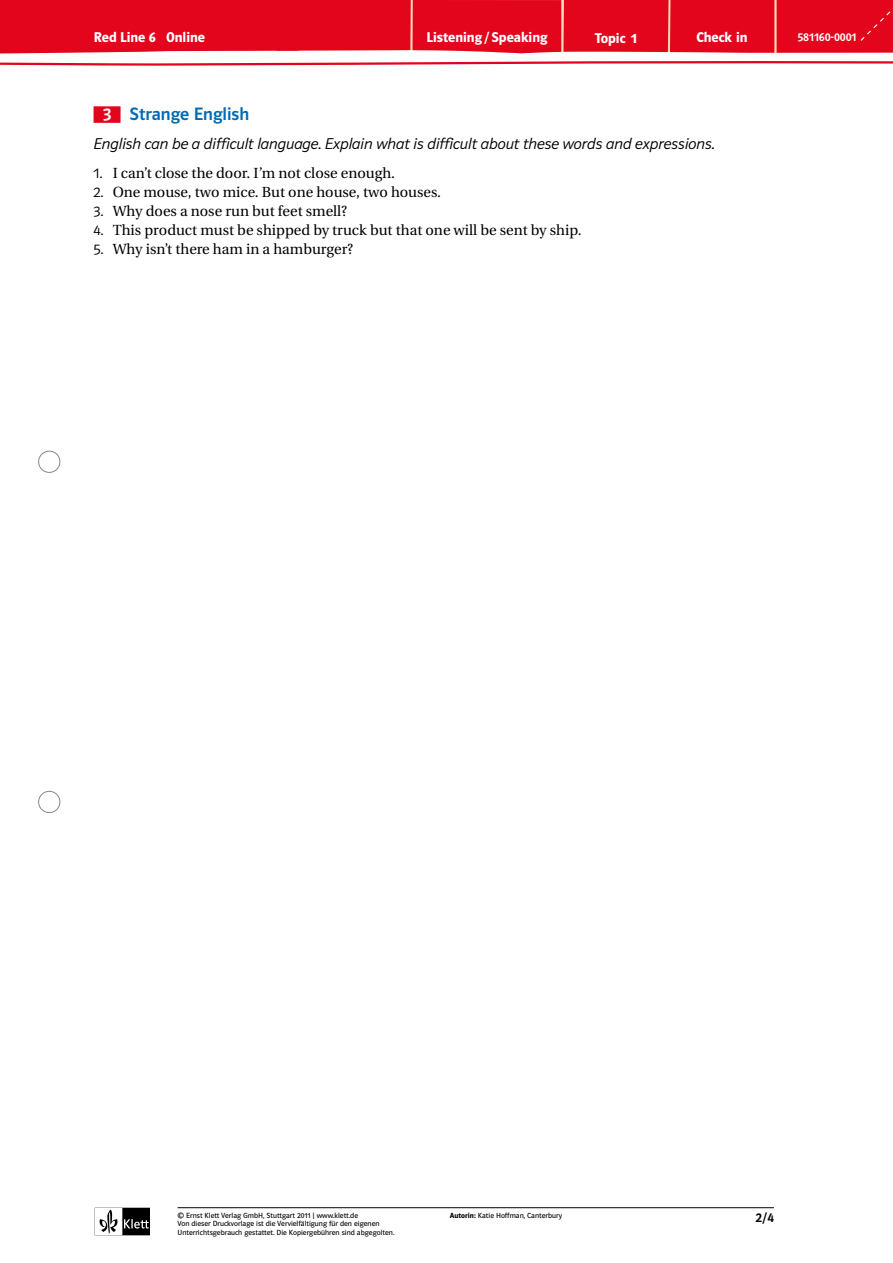
<style>
.page{position:relative;width:893px;height:1263px;background:#fff}
.page>*{position:absolute;margin:0;border:0;box-sizing:border-box;transform-origin:0 0}
.RL_titel_uebung{font:18px "Polo ST11 K Krftg";color:#0069b4}
.RL_arbeitsanweisung{font:15.75px "Polo ST11 K Leicht Kursiv";color:#000}
.RL_p_liste{font:14.7px "Utopia";color:#000}
.t1{font:14.25px "Polo ST11 K Hfett";color:#fff}
.t2{font:13.5px "Polo ST11 K Krftg";color:#000}
.t3{font:12px "Polo ST11 K Krftg";color:#fff}
.t4{font:7.5px/8.9px "Polo ST11 K Buch";color:#000}
.s1{font-family:"Polo Zi ST11 K Krftg";color:#fff}
.s2{font-family:"Polo ST11 K Leicht"}
.s3{font-family:"Polo ST11 K Hfett"}
</style>
<div class="page">
<svg style="left:99px;top:1208px;width:51px;height:27px"></svg>
<hr style="left:178px;top:1207px;width:596px;height:1px;background:#000">
<div style="left:38px;top:451px;width:22px;height:22px;border:1px solid #878787;border-radius:50%"></div>
<div style="left:38px;top:791px;width:22px;height:22px;border:1px solid #878787;border-radius:50%"></div>
<svg style="left:0;top:61px;width:893px;height:5px"></svg>
<div style="left:0;top:0;width:893px;height:53px;background:#e3051b"></div>
<div style="left:94px;top:106px;width:27px;height:17px;background:#e3051b"></div>
<p class="t1" style="left:94px;top:29px;width:113px">Red Line 6 Online</p>
<p class="t1" style="left:426px;top:29px;width:123px">Listening/Speaking</p>
<p class="t1" style="left:595px;top:30px;width:44px">Topic 1</p>
<p class="t1" style="left:697px;top:29px;width:53px">Check in</p>
<p class="t3" style="left:797px;top:30px;width:61px">581160-0001</p>
<p class="RL_titel_uebung" style="left:94px;top:104px;width:157px"><span class="s1">3</span> Strange English</p>
<p class="RL_arbeitsanweisung" style="left:94px;top:135px;width:623px">English can be a difficult language. Explain what is difficult about these words and expressions.</p>
<p class="RL_p_liste" style="left:94px;top:164px;width:303px"><span class="s2">1.</span> I can’t close the door. I’m not close enough.</p>
<p class="RL_p_liste" style="left:94px;top:184px;width:349px"><span class="s2">2.</span> One mouse, two mice. But one house, two houses.</p>
<p class="RL_p_liste" style="left:94px;top:203px;width:255px"><span class="s2">3.</span> Why does a nose run but feet smell?</p>
<p class="RL_p_liste" style="left:94px;top:222px;width:489px"><span class="s2">4.</span> This product must be shipped by truck but that one will be sent by ship.</p>
<p class="RL_p_liste" style="left:94px;top:241px;width:261px"><span class="s2">5.</span> Why isn’t there ham in a hamburger?</p>
<p class="t4" style="left:178px;top:1211px;width:218px">© Ernst Klett Verlag GmbH, Stuttgart 2011 | www.klett.de<br>Von dieser Druckvorlage ist die Vervielfältigung für den eigenen<br>Unterrichtsgebrauch gestattet. Die Kopiergebühren sind abgegolten.</p>
<p class="t4" style="left:450px;top:1211px;width:114px"><span class="s3">Autorin:</span> Katie Hoffman, Canterbury</p>
<p class="t2" style="left:756px;top:1210px;width:20px">2/4</p>
</div>
